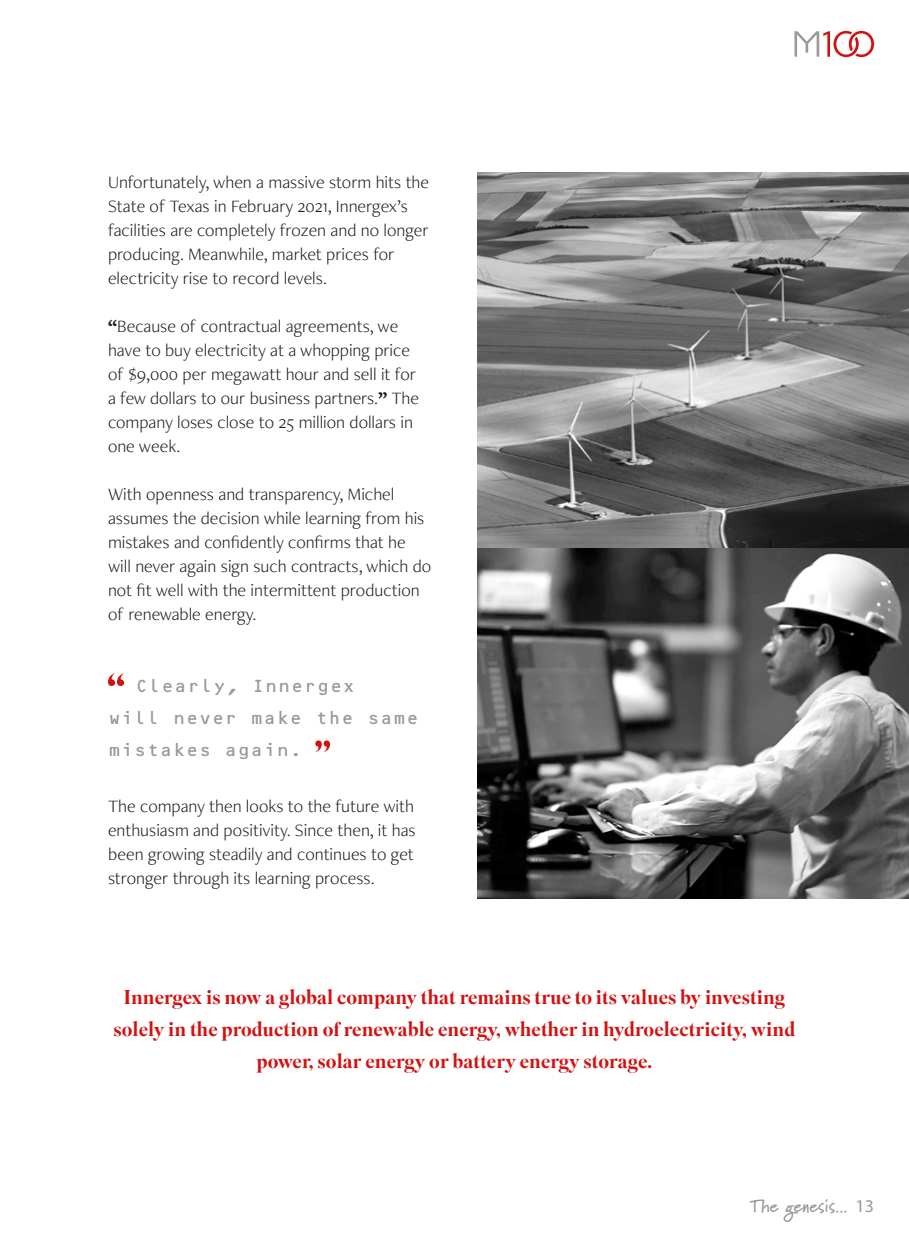
<style>
.page{position:relative;width:909px;height:1242px;background:#fff}
.page>*{position:absolute;margin:0;border:0;box-sizing:border-box;transform-origin:0 0}
.t1{font:500 20px/32px "Superior Title";color:#d31110;text-align:center}
.t2{font:300 18px/24px "Freight Neo Pro";color:#201e24}
.t3{font:18px/32px "OCRB Std";color:#999}
.t4{font:700 18px "Marydale";color:#999}
.s1{font-weight:900}
.s2{font-family:"Myriad Pro";font-weight:400}
</style>
<div class="page">
<img style="left:477px;top:172px;width:432px;height:376px">
<svg style="left:108px;top:673px;width:16px;height:13px"></svg>
<svg style="left:315px;top:741px;width:15px;height:11px"></svg>
<img style="left:477px;top:548px;width:432px;height:350px">
<svg style="left:794px;top:31px;width:80px;height:26px"></svg>
<p class="t2" style="left:108px;top:170px;width:323px">Unfortunately, when a massive storm hits the State of Texas in February 2021, Innergex’s facilities are completely frozen and no longer producing. Meanwhile, market prices for electricity rise to record levels.</p>
<p class="t2" style="left:108px;top:314px;width:313px"><span class="s1">“</span>Because of contractual agreements, we have to buy electricity at a whopping price of $9,000 per megawatt hour and sell it for a few dollars to our business partners.<span class="s1">”</span> The company loses close to 25 million dollars in one week.</p>
<p class="t2" style="left:108px;top:482px;width:325px">With openness and transparency, Michel assumes the decision while learning from his mistakes and confidently confirms that he will never again sign such contracts, which do not fit well with the intermittent production of renewable energy.</p>
<p class="t3" style="left:108px;top:670px;width:313px;text-indent:27px">Clearly, Innergex<br>will never make the same mistakes again.</p>
<p class="t2" style="left:108px;top:794px;width:309px;text-align:justify">The company then looks to the future with enthusiasm and positivity. Since then, it has been growing steadily and continues to get stronger through its learning process.</p>
<p class="t1" style="left:114px;top:982px;width:683px">Innergex is now a global company that remains true to its values by investing solely in the production of renewable energy, whether in hydroelectricity, wind power, solar energy or battery energy storage.</p>
<p class="t4" style="left:750px;top:1195px;width:125px">The genesis... <span class="s2">13</span></p>
</div>
